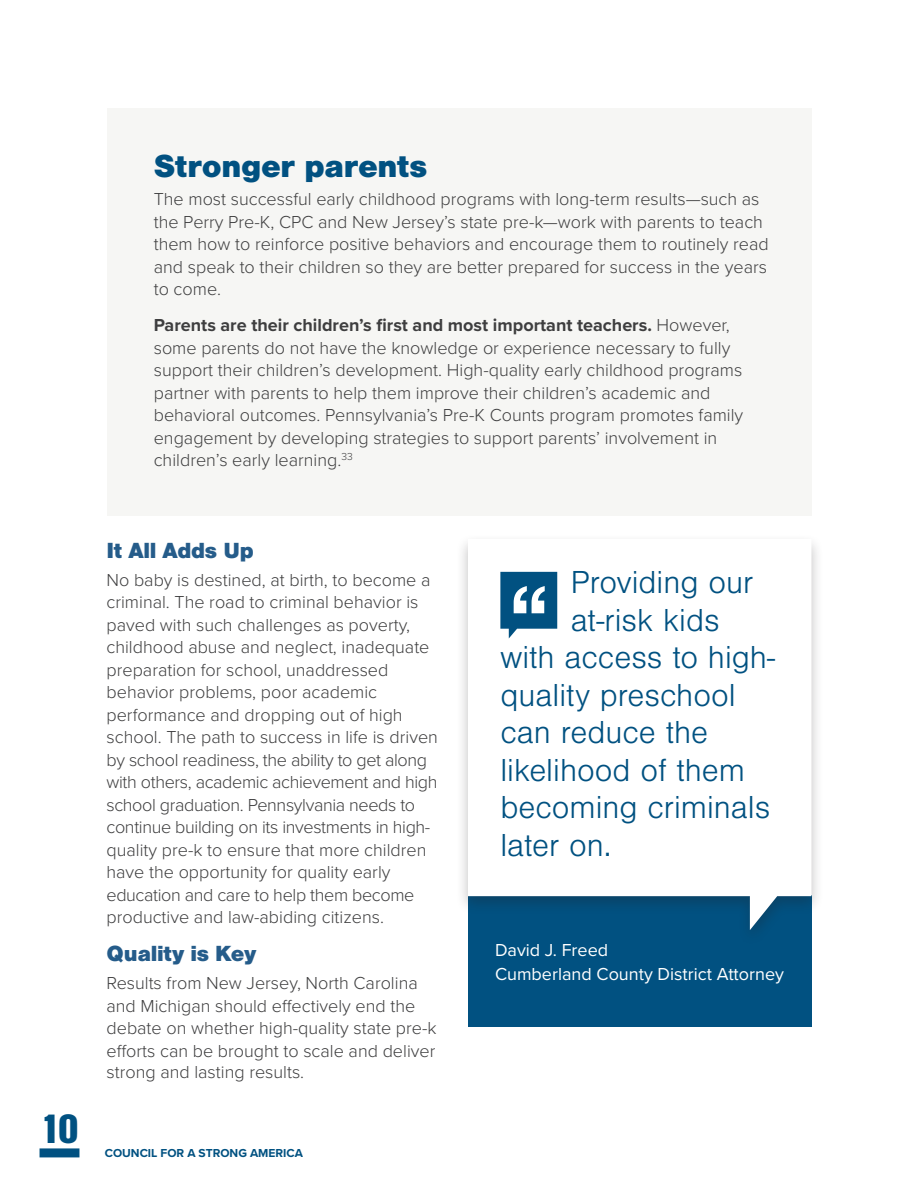
<style>
.page{position:relative;width:918px;height:1188px;background:#fff}
.page>*{position:absolute;margin:0;border:0;box-sizing:border-box;transform-origin:0 0}
.F_page-number{font:900 43.5px "Nimbus San Con";color:#015181}
.Callout_b{font:300 33px "Nimbus San";color:#015181}
.SB_h1_large{font:900 33px "Nimbus San";letter-spacing:-.015em;color:#015181}
.t1{font:900 22.65px "Nimbus San";letter-spacing:-.015em;color:#255c8a}
.Body{font:300 18px/22.5px "Proxima Nova";color:#3e3e3f}
.Body-2{font:18px "Proxima Nova";color:#fff}
.F_left{font:700 12px "Proxima Nova";color:#015181}
.s1{font-weight:700}
</style>
<div class="page">
<div style="left:40px;top:1148px;width:39px;height:9px;background:#015181"></div>
<div style="left:107px;top:108px;width:704px;height:408px;background:#f6f6f4"></div>
<div style="left:468px;top:895px;width:343px;height:131px;background:#015181"></div>
<div style="left:456px;top:534px;width:368px;height:413px;background:#231f20;opacity:.27"></div>
<svg style="left:468px;top:539px;width:343px;height:391px"></svg>
<svg style="left:500px;top:572px;width:57px;height:66px"></svg>
<p class="SB_h1_large" style="left:154px;top:147px;width:275px">Stronger parents</p>
<p class="Body" style="left:154px;top:187px;width:617px">The most successful early childhood programs with long-term results—such as the Perry Pre-K, CPC and New Jersey’s state pre-k—work with parents to teach them how to reinforce positive behaviors and encourage them to routinely read and speak to their children so they are better prepared for success in the years to come.</p>
<p class="Body" style="left:154px;top:313px;width:591px"><span class="s1">Parents are their children’s first and most important teachers.</span> However, some parents do not have the knowledge or experience necessary to fully support their children’s development. High-quality early childhood programs partner with parents to help them improve their children’s academic and behavioral outcomes. Pennsylvania’s Pre-K Counts program promotes family engagement by developing strategies to support parents’ involvement in children’s early learning.<sup>33</sup></p>
<p class="F_page-number" style="left:40px;top:1104px;width:41px">10</p>
<h1 class="t1" style="left:107px;top:537px;width:149px">It All Adds Up</h1>
<p class="Body" style="left:107px;top:568px;width:333px">No baby is destined, at birth, to become a criminal. The road to criminal behavior is paved with such challenges as poverty, childhood abuse and neglect, inadequate preparation for school, unaddressed behavior problems, poor academic performance and dropping out of high school. The path to success in life is driven by school readiness, the ability to get along with others, academic achievement and high school graduation. Pennsylvania needs to continue building on its investments in high&shy;quality pre-k to ensure that more children have the opportunity for quality early education and care to help them become productive and law-abiding citizens.</p>
<h1 class="t1" style="left:107px;top:941px;width:151px">Quality is Key</h1>
<p class="Body" style="left:107px;top:971px;width:332px">Results from New Jersey, North Carolina and Michigan should effectively end the debate on whether high-quality state pre-k efforts can be brought to scale and deliver strong and lasting results.</p>
<p class="F_left" style="left:105px;top:1144px;width:200px">COUNCIL FOR A STRONG AMERICA</p>
<p class="Callout_b" style="left:571px;top:565px;width:184px">Providing our</p>
<p class="Callout_b" style="left:571px;top:603px;width:150px">at-risk kids</p>
<p class="Callout_b" style="left:500px;top:640px;width:276px">with access to high-</p>
<p class="Callout_b" style="left:500px;top:678px;width:237px">quality preschool</p>
<p class="Callout_b" style="left:500px;top:715px;width:209px">can reduce the</p>
<p class="Callout_b" style="left:500px;top:753px;width:246px">likelihood of them</p>
<p class="Callout_b" style="left:500px;top:790px;width:272px">becoming criminals</p>
<p class="Callout_b" style="left:500px;top:828px;width:113px">later on.</p>
<p class="Body-2" style="left:495px;top:936px;width:115px">David J. Freed</p>
<p class="Body-2" style="left:495px;top:960px;width:291px">Cumberland County District Attorney</p>
</div>
